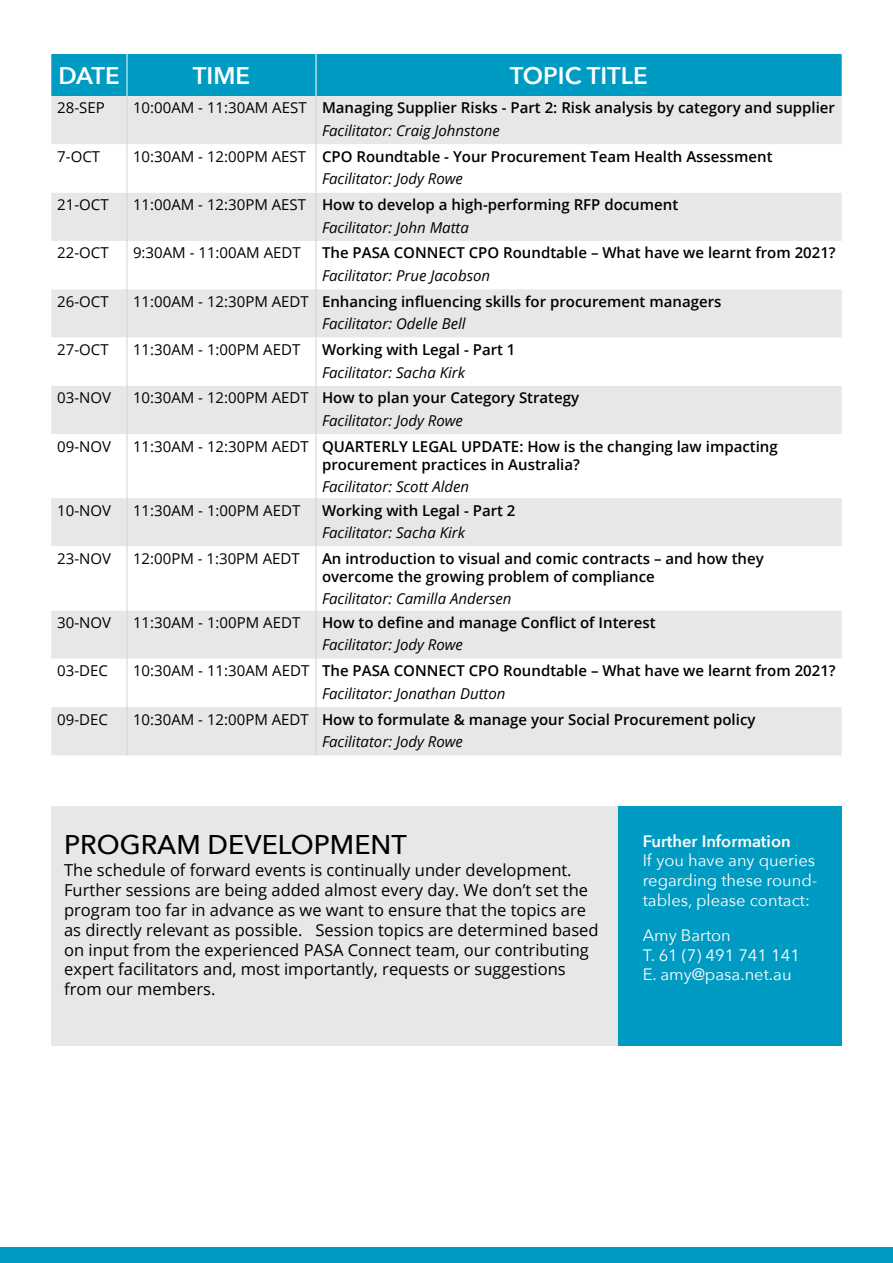
<style>
.page{position:relative;width:893px;height:1263px;background:#fff}
.page>*{position:absolute;margin:0;border:0;box-sizing:border-box;transform-origin:0 0}
.t1{font:500 27px "Avenir Next";color:#000}
.t2{font:600 24px "Avenir Next";color:#fff}
.t3{font:16.5px/19.8px "Open Sans";color:#000}
.t4{font:16.5px/19.8px "Avenir Next";color:#fff}
.t5{font:600 16.5px "Avenir Next";color:#fff}
.t6{font:600 15px/22.5px "Open Sans";color:#000}
.t7{font:15px "Open Sans";color:#000}
.t8{font:italic 15px "Open Sans";color:#000}
.s1{font-weight:400}
.s2{font-weight:400;font-style:italic}
</style>
<div class="page">
<div style="left:618px;top:806px;width:224px;height:240px;background:#009bc2"></div>
<div style="left:0;top:1248px;width:893px;height:15px;background:#009bc2"></div>
<div style="left:51px;top:806px;width:567px;height:240px;background:#e6e7e8"></div>
<div style="left:51px;top:54px;width:791px;height:42px;background:#009bc2"></div>
<div style="left:51px;top:96px;width:791px;height:659px;background:#e6e7e8"></div>
<svg style="left:51px;top:144px;width:791px;height:563px"></svg>
<hr style="left:316px;top:96px;width:1px;height:48px;background:#d1d3d4">
<hr style="left:316px;top:144px;width:1px;height:49px;background:#d1d3d4">
<hr style="left:316px;top:193px;width:1px;height:48px;background:#d1d3d4">
<hr style="left:316px;top:241px;width:1px;height:48px;background:#d1d3d4">
<hr style="left:316px;top:289px;width:1px;height:49px;background:#d1d3d4">
<hr style="left:316px;top:338px;width:1px;height:48px;background:#d1d3d4">
<hr style="left:316px;top:386px;width:1px;height:48px;background:#d1d3d4">
<hr style="left:316px;top:434px;width:1px;height:64px;background:#d1d3d4">
<hr style="left:316px;top:498px;width:1px;height:48px;background:#d1d3d4">
<hr style="left:316px;top:546px;width:1px;height:64px;background:#d1d3d4">
<hr style="left:316px;top:610px;width:1px;height:49px;background:#d1d3d4">
<hr style="left:316px;top:659px;width:1px;height:48px;background:#d1d3d4">
<hr style="left:316px;top:707px;width:1px;height:48px;background:#d1d3d4">
<hr style="left:127px;top:96px;width:1px;height:48px;background:#d1d3d4">
<hr style="left:127px;top:144px;width:1px;height:49px;background:#d1d3d4">
<hr style="left:127px;top:193px;width:1px;height:48px;background:#d1d3d4">
<hr style="left:127px;top:241px;width:1px;height:48px;background:#d1d3d4">
<hr style="left:127px;top:289px;width:1px;height:49px;background:#d1d3d4">
<hr style="left:127px;top:338px;width:1px;height:48px;background:#d1d3d4">
<hr style="left:127px;top:386px;width:1px;height:48px;background:#d1d3d4">
<hr style="left:127px;top:434px;width:1px;height:64px;background:#d1d3d4">
<hr style="left:127px;top:498px;width:1px;height:48px;background:#d1d3d4">
<hr style="left:127px;top:546px;width:1px;height:64px;background:#d1d3d4">
<hr style="left:127px;top:610px;width:1px;height:49px;background:#d1d3d4">
<hr style="left:127px;top:659px;width:1px;height:48px;background:#d1d3d4">
<hr style="left:127px;top:707px;width:1px;height:48px;background:#d1d3d4">
<hr style="left:127px;top:54px;width:1px;height:42px;background:#fff">
<hr style="left:316px;top:54px;width:1px;height:42px;background:#fff">
<h2 class="t2" style="left:58px;top:55px;width:63px">DATE</h2>
<h2 class="t2" style="left:193px;top:55px;width:59px">TIME</h2>
<h2 class="t2" style="left:510px;top:55px;width:139px">TOPIC TITLE</h2>
<p class="t7" style="left:57px;top:98px;width:49px">28-SEP</p>
<p class="t6" style="left:322px;top:96px;width:514px;text-indent:-189px"><span class="s1">10:00AM - 11:30AM AEST</span> Managing Supplier Risks - Part 2: Risk analysis by category and supplier<br><span class="s2">Facilitator: Craig Johnstone</span></p>
<p class="t7" style="left:57px;top:146px;width:44px">7-OCT</p>
<p class="t6" style="left:322px;top:145px;width:452px;text-indent:-189px"><span class="s1">10:30AM - 12:00PM AEST</span> CPO Roundtable - Your Procurement Team Health Assessment<br><span class="s2">Facilitator: Jody Rowe</span></p>
<p class="t7" style="left:57px;top:194px;width:53px">21-OCT</p>
<p class="t6" style="left:322px;top:193px;width:358px;text-indent:-189px"><span class="s1">11:00AM - 12:30PM AEST</span> How to develop a high-performing RFP document<br><span class="s2">Facilitator: John Matta</span></p>
<p class="t7" style="left:57px;top:243px;width:53px">22-OCT</p>
<p class="t7" style="left:133px;top:243px;width:169px">9:30AM - 11:00AM AEDT</p>
<p class="t6" style="left:322px;top:241px;width:515px">The PASA CONNECT CPO Roundtable – What have we learnt from 2021?</p>
<p class="t8" style="left:322px;top:265px;width:170px">Facilitator: Prue Jacobson</p>
<p class="t7" style="left:57px;top:291px;width:53px">26-OCT</p>
<p class="t6" style="left:322px;top:290px;width:401px;text-indent:-189px"><span class="s1">11:00AM - 12:30PM AEDT</span> Enhancing influencing skills for procurement managers<br><span class="s2">Facilitator: Odelle Bell</span></p>
<p class="t7" style="left:57px;top:339px;width:53px">27-OCT</p>
<p class="t7" style="left:133px;top:339px;width:169px">11:30AM - 1:00PM AEDT</p>
<p class="t6" style="left:322px;top:338px;width:195px">Working with Legal - Part 1</p>
<p class="t8" style="left:322px;top:362px;width:145px">Facilitator: Sacha Kirk</p>
<p class="t7" style="left:57px;top:388px;width:55px">03-NOV</p>
<p class="t6" style="left:322px;top:386px;width:259px;text-indent:-189px"><span class="s1">10:30AM - 12:00PM AEDT</span> How to plan your Category Strategy<br><span class="s2">Facilitator: Jody Rowe</span></p>
<p class="t7" style="left:57px;top:436px;width:55px">09-NOV</p>
<p class="t6" style="left:133px;top:437px;width:646px;line-height:18px;text-align:center"><span class="s1">11:30AM - 12:30PM AEDT</span> QUARTERLY LEGAL UPDATE: How is the changing law impacting procurement practices in Australia?</p>
<p class="t8" style="left:322px;top:476px;width:149px">Facilitator: Scott Alden</p>
<p class="t7" style="left:57px;top:500px;width:55px">10-NOV</p>
<p class="t7" style="left:133px;top:500px;width:169px">11:30AM - 1:00PM AEDT</p>
<p class="t6" style="left:322px;top:499px;width:195px">Working with Legal - Part 2</p>
<p class="t8" style="left:322px;top:522px;width:145px">Facilitator: Sacha Kirk</p>
<p class="t7" style="left:57px;top:548px;width:55px">23-NOV</p>
<p class="t7" style="left:133px;top:548px;width:168px">12:00PM - 1:30PM AEDT</p>
<p class="t6" style="left:322px;top:549px;width:443px;line-height:18px">An introduction to visual and comic contracts – and how they overcome the growing problem of compliance</p>
<p class="t8" style="left:322px;top:589px;width:191px">Facilitator: Camilla Andersen</p>
<p class="t7" style="left:57px;top:612px;width:55px">30-NOV</p>
<p class="t7" style="left:133px;top:612px;width:169px">11:30AM - 1:00PM AEDT</p>
<p class="t6" style="left:322px;top:611px;width:335px">How to define and manage Conflict of Interest</p>
<p class="t8" style="left:322px;top:635px;width:142px">Facilitator: Jody Rowe</p>
<p class="t7" style="left:57px;top:660px;width:52px">03-DEC</p>
<p class="t6" style="left:322px;top:659px;width:515px;text-indent:-189px"><span class="s1">10:30AM - 11:30AM AEDT</span> The PASA CONNECT CPO Roundtable – What have we learnt from 2021?<br><span class="s2">Facilitator: Jonathan Dutton</span></p>
<p class="t7" style="left:57px;top:709px;width:52px">09-DEC</p>
<p class="t6" style="left:322px;top:707px;width:435px;text-indent:-189px"><span class="s1">10:30AM - 12:00PM AEDT</span> How to formulate &amp; manage your Social Procurement policy<br><span class="s2">Facilitator: Jody Rowe</span></p>
<h1 class="t1" style="left:64px;top:821px;width:344px">PROGRAM DEVELOPMENT</h1>
<p class="t3" style="left:64px;top:860px;width:536px">The schedule of forward events is continually under development.<br>Further sessions are being added almost every day. We don’t set the program too far in advance as we want to ensure that the topics are as directly relevant as possible. Session topics are determined based on input from the experienced PASA Connect team, our contributing expert facilitators and, most importantly, requests or suggestions from our members.</p>
<p class="t5" style="left:643px;top:827px;width:149px">Further Information</p>
<p class="t4" style="left:643px;top:850px;width:176px">If you have any queries regarding these round&shy;tables, please contact:</p>
<p class="t4" style="left:643px;top:924px;width:159px">Amy Barton<br>T. 61 (7) 491 741 141<br>E. amy@pasa.net.au</p>
</div>
